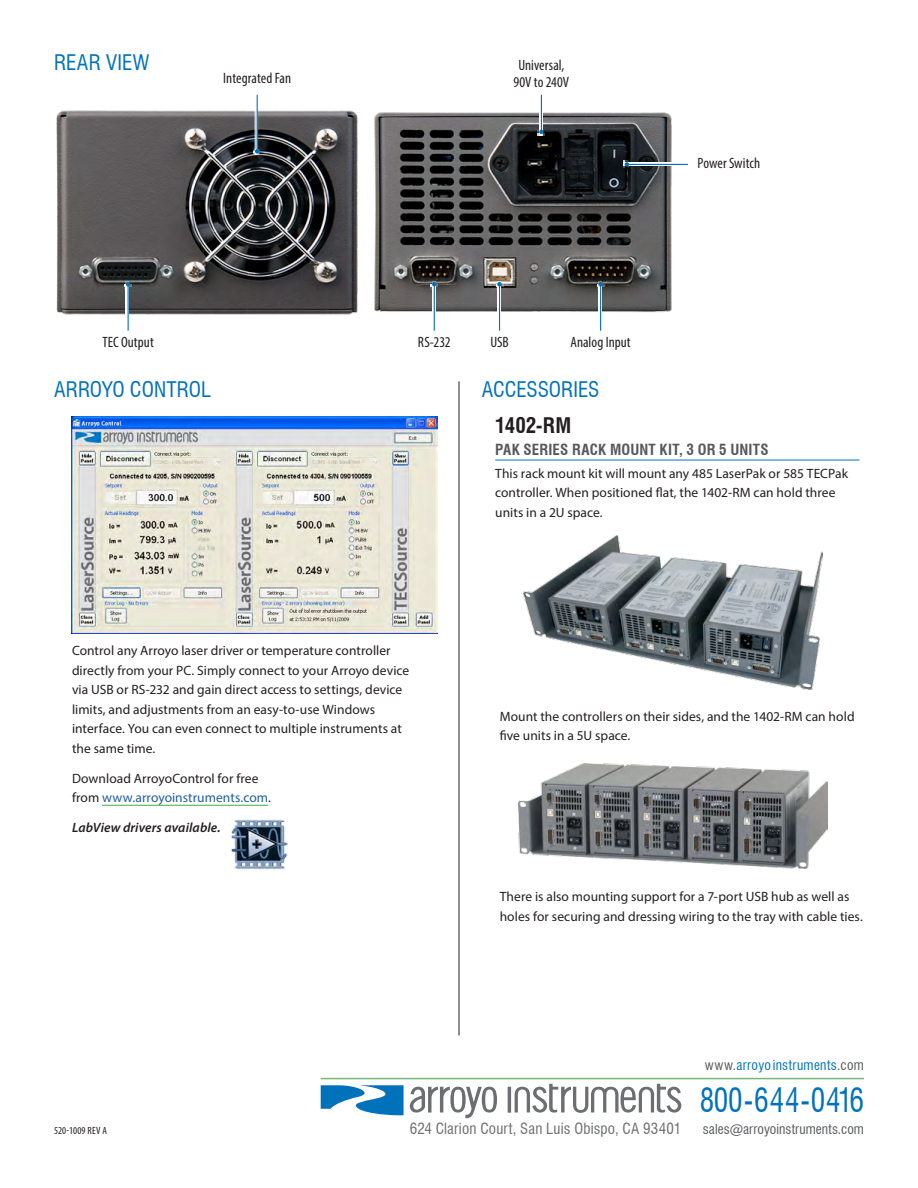
<style>
.page{position:relative;width:918px;height:1188px;background:#fff}
.page>*{position:absolute;margin:0;border:0;box-sizing:border-box;transform-origin:0 0}
.t1{font:condensed 32.4px "Swiss 721 BT";color:#0072bc;scale:.9 1}
.t2{font:condensed 21px "Swiss 721 BT";color:#0072bc}
.t3{font:700 condensed 21px "Swiss 721 BT";letter-spacing:.005em;color:#231f20}
.t4{font:condensed 15px/16.5px "Myriad Pro";color:#231f20;text-align:center}
.t5{font:condensed 15px "Swiss 721 BT";letter-spacing:.01em;color:#6d6e71}
.t6{font:700 condensed 15px "Swiss 721 BT";letter-spacing:.01em;color:#58595b}
.t7{font:13.5px/19.5px "Myriad Pro";color:#231f20}
.t8{font:condensed 13.5px "Swiss 721 BT";letter-spacing:.005em;color:#58595b}
.t9{font:condensed 13.5px "Swiss 721 BT";letter-spacing:.03em;color:#0072bc}
.t10{font:italic 600 13.5px "Myriad Pro";letter-spacing:.01em;color:#231f20}
.t11{font:condensed 10.5px "Myriad Pro";letter-spacing:.02em;color:#231f20}
.s1{color:#215e9e}
.s2{color:#58595b}
</style>
<div class="page">
<svg style="left:508px;top:1084px;width:173px;height:29px"></svg>
<svg style="left:410px;top:1087px;width:87px;height:31px"></svg>
<svg style="left:321px;top:1085px;width:83px;height:30px"></svg>
<hr style="left:321px;top:1078px;width:543px;height:1px;background:#79b777">
<hr style="left:102px;top:805px;width:166px;height:1px;background:#41ad49">
<img style="left:230px;top:819px;width:57px;height:51px">
<img style="left:71px;top:417px;width:367px;height:217px">
<hr style="left:459px;top:381px;width:1px;height:655px;background:#231f20">
<hr style="left:495px;top:460px;width:365px;height:1px;background:#0072bc">
<img style="left:56px;top:110px;width:302px;height:204px">
<img style="left:374px;top:112px;width:298px;height:200px">
<svg style="left:431px;top:280px;width:7px;height:51px"></svg>
<hr style="left:434px;top:284px;width:1px;height:47px;background:#0072bc">
<svg style="left:432px;top:282px;width:5px;height:4px"></svg>
<svg style="left:124px;top:280px;width:8px;height:51px"></svg>
<hr style="left:128px;top:284px;width:1px;height:47px;background:#0072bc">
<svg style="left:126px;top:282px;width:4px;height:4px"></svg>
<svg style="left:597px;top:280px;width:7px;height:51px"></svg>
<hr style="left:600px;top:284px;width:1px;height:47px;background:#0072bc">
<svg style="left:598px;top:282px;width:5px;height:4px"></svg>
<svg style="left:496px;top:280px;width:7px;height:51px"></svg>
<hr style="left:499px;top:284px;width:1px;height:47px;background:#0072bc">
<svg style="left:497px;top:282px;width:5px;height:4px"></svg>
<svg style="left:538px;top:94px;width:7px;height:41px"></svg>
<hr style="left:541px;top:95px;width:1px;height:37px;background:#0072bc">
<svg style="left:539px;top:130px;width:5px;height:4px"></svg>
<svg style="left:623px;top:161px;width:65px;height:7px"></svg>
<hr style="left:627px;top:164px;width:61px;height:1px;background:#0072bc">
<svg style="left:625px;top:162px;width:4px;height:5px"></svg>
<svg style="left:253px;top:94px;width:8px;height:61px"></svg>
<hr style="left:257px;top:95px;width:1px;height:56px;background:#0072bc">
<svg style="left:255px;top:149px;width:4px;height:5px"></svg>
<img style="left:524px;top:536px;width:298px;height:154px">
<img style="left:519px;top:764px;width:308px;height:104px">
<h2 class="t2" style="left:54px;top:50px;width:97px">REAR VIEW</h2>
<p class="t4" style="left:223px;top:70px;width:69px">Integrated Fan</p>
<p class="t4" style="left:514px;top:57px;width:57px">Universal,<br>90V to 240V</p>
<p class="t4" style="left:102px;top:334px;width:53px">TEC Output</p>
<p class="t4" style="left:418px;top:334px;width:34px">RS-232</p>
<p class="t4" style="left:490px;top:334px;width:20px">USB</p>
<p class="t4" style="left:571px;top:334px;width:62px">Analog Input</p>
<p class="t4" style="left:697px;top:155px;width:64px">Power Switch</p>
<h2 class="t2" style="left:54px;top:377px;width:159px">ARROYO CONTROL</h2>
<p class="t7" style="left:72px;top:641px;width:339px">Control any Arroyo laser driver or temperature controller directly from your PC. Simply connect to your Arroyo device via USB or RS-232 and gain direct access to settings, device limits, and adjustments from an easy-to-use Windows interface. You can even connect to multiple instruments at the same time.</p>
<p class="t7" style="left:72px;top:768px;width:201px">Download ArroyoControl for free from <span class="s1">www.arroyoinstruments.com</span>.</p>
<p class="t10" style="left:72px;top:819px;width:150px">LabView drivers available.</p>
<h2 class="t2" style="left:482px;top:377px;width:119px">ACCESSORIES</h2>
<h2 class="t3" style="left:495px;top:412px;width:78px">1402-RM</h2>
<p class="t6" style="left:495px;top:441px;width:275px">PAK SERIES RACK MOUNT KIT, 3 OR 5 UNITS</p>
<p class="t7" style="left:495px;top:463px;width:354px">This rack mount kit will mount any 485 LaserPak or 585 TECPak controller. When positioned flat, the 1402-RM can hold three units in a 2U space.</p>
<p class="t7" style="left:500px;top:706px;width:356px">Mount the controllers on their sides, and the 1402-RM can hold five units in a 5U space.</p>
<p class="t7" style="left:500px;top:887px;width:365px">There is also mounting support for a 7-port USB hub as well as holes for securing and dressing wiring to the tray with cable ties.</p>
<p class="t9" style="left:705px;top:1057px;width:161px"><span class="s2">www.</span>arroyoinstruments<span class="s2">.com</span></p>
<p class="t11" style="left:54px;top:1124px;width:55px">520-1009 REV A</p>
<p class="t5" style="left:410px;top:1120px;width:273px">624 Clarion Court, San Luis Obispo, CA 93401</p>
<h1 class="t1" style="left:700px;top:1080px;width:184px">800-644-0416</h1>
<p class="t8" style="left:703px;top:1121px;width:163px">sales@arroyoinstruments.com</p>
</div>
